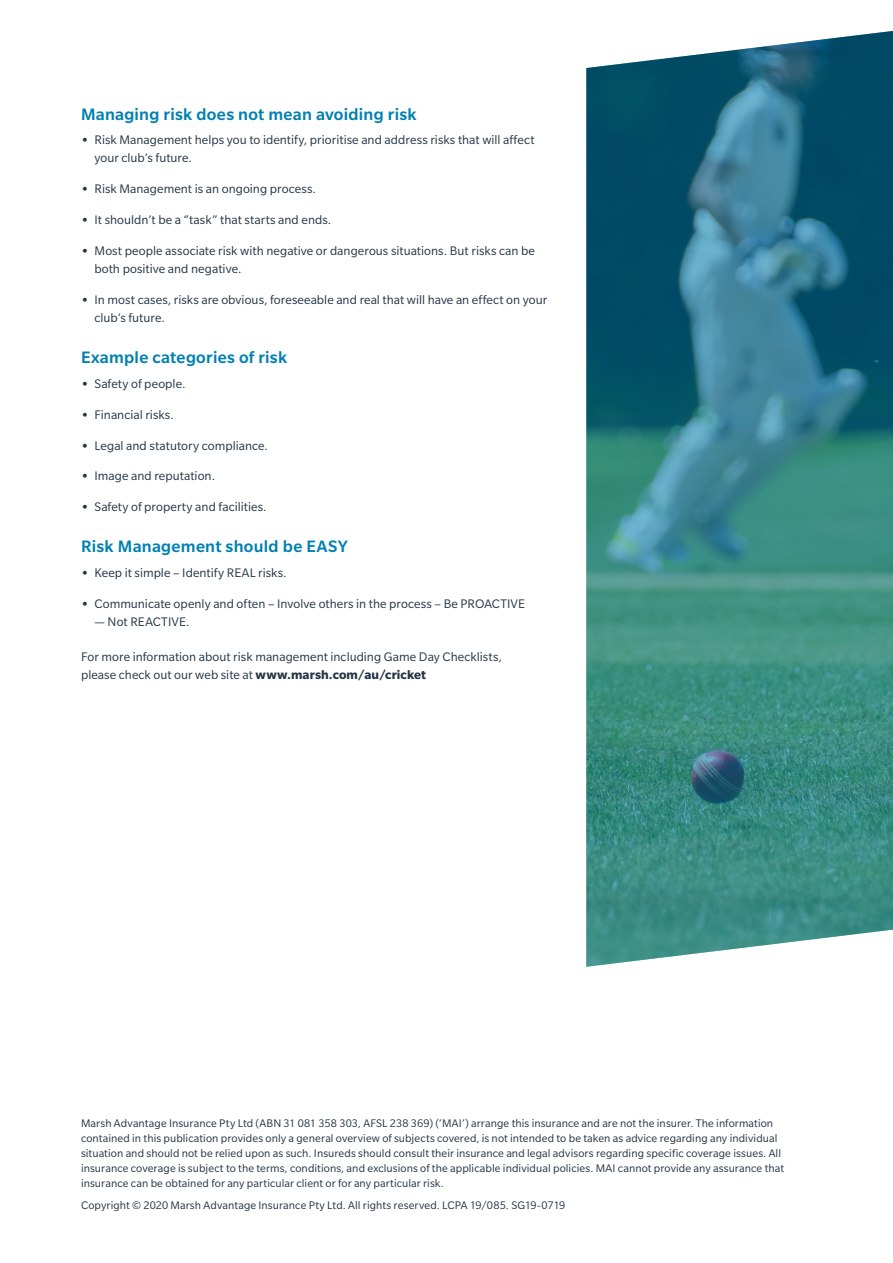
<style>
.page{position:relative;width:893px;height:1263px;background:#fff}
.page>*{position:absolute;margin:0;border:0;box-sizing:border-box;transform-origin:0 0}
.t1{font:500 18px "Slate Pro";letter-spacing:.015em;color:#0080b2}
.t2{font:13.5px/18px "Slate Pro";letter-spacing:.005em;color:#243444}
.t3{font:12px/15px "Slate Pro";letter-spacing:.005em;color:#243444}
.s1{font-weight:700}
</style>
<div class="page">
<img style="left:586px;top:31px;width:307px;height:936px">
<h1 class="t1" style="left:81px;top:104px;width:337px">Managing risk does not mean avoiding risk</h1>
<p class="t2" style="left:94px;top:131px;width:441px;text-indent:-14px"><span class="s1">•</span> Risk Management helps you to identify, prioritise and address risks that will affect your club’s future.</p>
<p class="t2" style="left:81px;top:180px;width:237px"><span class="s1">•</span> Risk Management is an ongoing process.</p>
<p class="t2" style="left:81px;top:211px;width:252px"><span class="s1">•</span> It shouldn’t be a “task” that starts and ends.</p>
<p class="t2" style="left:94px;top:242px;width:442px;text-indent:-14px"><span class="s1">•</span> Most people associate risk with negative or dangerous situations. But risks can be both positive and negative.</p>
<p class="t2" style="left:94px;top:291px;width:454px;text-indent:-14px"><span class="s1">•</span> In most cases, risks are obvious, foreseeable and real that will have an effect on your club’s future.</p>
<h1 class="t1" style="left:81px;top:348px;width:208px">Example categories of risk</h1>
<p class="t2" style="left:81px;top:374px;width:106px"><span class="s1">•</span> Safety of people.</p>
<p class="t2" style="left:81px;top:405px;width:94px"><span class="s1">•</span> Financial risks.</p>
<p class="t2" style="left:81px;top:436px;width:189px"><span class="s1">•</span> Legal and statutory compliance.</p>
<p class="t2" style="left:81px;top:467px;width:136px"><span class="s1">•</span> Image and reputation.</p>
<p class="t2" style="left:81px;top:498px;width:187px"><span class="s1">•</span> Safety of property and facilities.</p>
<h1 class="t1" style="left:81px;top:537px;width:268px">Risk Management should be EASY</h1>
<p class="t2" style="left:81px;top:564px;width:207px"><span class="s1">•</span> Keep it simple – Identify REAL risks.</p>
<p class="t2" style="left:81px;top:594px;width:446px"><span class="s1">•</span> Communicate openly and often – Involve others in the process – Be PROACTIVE</p>
<p class="t2" style="left:94px;top:612px;width:97px">— Not REACTIVE.</p>
<p class="t2" style="left:81px;top:648px;width:422px">For more information about risk management including Game Day Checklists, please check out our web site at <span class="s1">www.marsh.com/au/cricket</span></p>
<p class="t3" style="left:81px;top:1116px;width:705px">Marsh Advantage Insurance Pty Ltd (ABN 31 081 358 303, AFSL 238 369) (‘MAI’) arrange this insurance and are not the insurer. The information contained in this publication provides only a general overview of subjects covered, is not intended to be taken as advice regarding any individual situation and should not be relied upon as such. Insureds should consult their insurance and legal advisors regarding specific coverage issues. All insurance coverage is subject to the terms, conditions, and exclusions of the applicable individual policies. MAI cannot provide any assurance that insurance can be obtained for any particular client or for any particular risk.</p>
<p class="t3" style="left:81px;top:1197px;width:486px">Copyright © 2020 Marsh Advantage Insurance Pty Ltd. All rights reserved. LCPA 19/085. SG19-0719</p>
</div>
